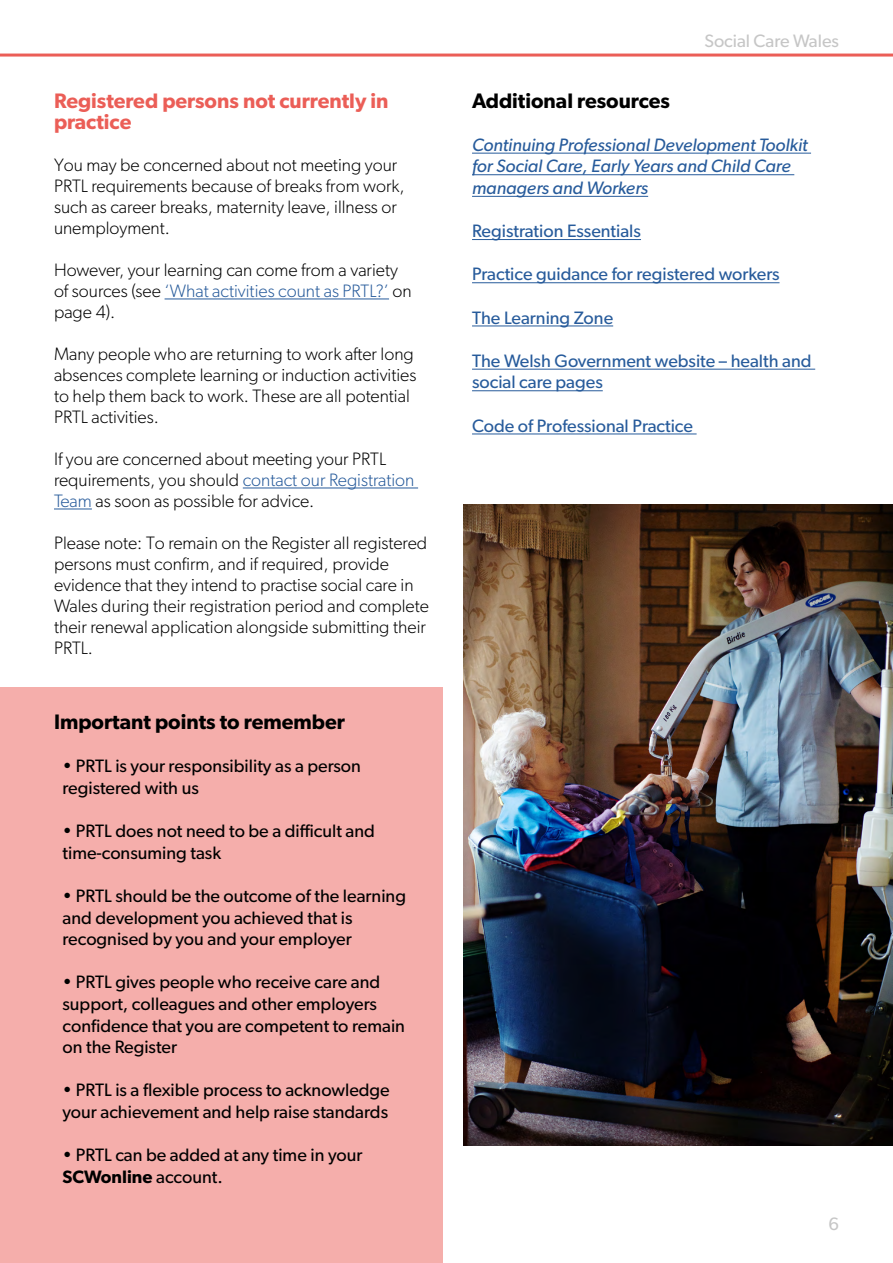
<style>
.page{position:relative;width:893px;height:1263px;background:#fff}
.page>*{position:absolute;margin:0;border:0;box-sizing:border-box;transform-origin:0 0}
.t1{font:600 21px "Gibson";color:#000}
.t2{font:600 21px/21px "Gibson";color:#eb5e57}
.t3{font:300 18px/21px "Gibson";color:#000}
.t4{font:18px/21.6px "Gibson";color:#000}
.t5{font:18px/21.6px "Gibson";color:#275b9b}
.t6{font:italic 18px/21.6px "Gibson";color:#275b9b}
.t7{font:18px "Gibson";color:#c6c6c6}
.s1{color:#275b9b}
.s2{font-weight:600}
</style>
<div class="page">
<div style="left:0;top:687px;width:442px;height:576px;background:#f5aeab"></div>
<hr style="left:0;top:54px;width:893px;height:3px;background:#eb5e57">
<hr style="left:165px;top:299px;width:224px;height:1px;background:#275b9b">
<hr style="left:243px;top:488px;width:175px;height:1px;background:#275b9b">
<hr style="left:54px;top:509px;width:38px;height:1px;background:#275b9b">
<hr style="left:472px;top:153px;width:339px;height:1px;background:#275b9b">
<hr style="left:472px;top:174px;width:322px;height:1px;background:#275b9b">
<hr style="left:472px;top:196px;width:176px;height:1px;background:#275b9b">
<hr style="left:472px;top:239px;width:169px;height:1px;background:#275b9b">
<hr style="left:472px;top:282px;width:307px;height:1px;background:#275b9b">
<hr style="left:472px;top:326px;width:141px;height:1px;background:#275b9b">
<hr style="left:472px;top:369px;width:343px;height:1px;background:#275b9b">
<hr style="left:472px;top:390px;width:131px;height:1px;background:#275b9b">
<hr style="left:472px;top:434px;width:225px;height:1px;background:#275b9b">
<img style="left:464px;top:505px;width:429px;height:640px">
<p class="t2" style="left:54px;top:89px;width:336px">Registered persons not currently in practice</p>
<p class="t3" style="left:54px;top:154px;width:352px">You may be concerned about not meeting your PRTL requirements because of breaks from work, such as career breaks, maternity leave, illness or unemployment.</p>
<p class="t3" style="left:54px;top:259px;width:359px">However, your learning can come from a variety of sources (see <span class="s1">‘What activities count as PRTL?’</span> on page 4).</p>
<p class="t3" style="left:54px;top:343px;width:364px">Many people who are returning to work after long absences complete learning or induction activities to help them back to work. These are all potential PRTL activities.</p>
<p class="t3" style="left:54px;top:448px;width:362px">If you are concerned about meeting your PRTL requirements, you should <span class="s1">contact our Registration<br>Team</span> as soon as possible for advice.</p>
<p class="t3" style="left:54px;top:532px;width:376px">Please note: To remain on the Register all registered persons must confirm, and if required, provide evidence that they intend to practise social care in Wales during their registration period and complete their renewal application alongside submitting their PRTL.</p>
<p class="t1" style="left:54px;top:709px;width:292px">Important points to remember</p>
<p class="t4" style="left:63px;top:755px;width:300px">• PRTL is your responsibility as a person registered with us</p>
<p class="t4" style="left:63px;top:820px;width:314px">• PRTL does not need to be a difficult and time-consuming task</p>
<p class="t4" style="left:63px;top:885px;width:345px">• PRTL should be the outcome of the learning and development you achieved that is recognised by you and your employer</p>
<p class="t4" style="left:63px;top:971px;width:344px">• PRTL gives people who receive care and support, colleagues and other employers confidence that you are competent to remain on the Register</p>
<p class="t4" style="left:63px;top:1079px;width:329px">• PRTL is a flexible process to acknowledge your achievement and help raise standards</p>
<p class="t4" style="left:63px;top:1144px;width:301px">• PRTL can be added at any time in your<br><span class="s2">SCWonline</span> account.</p>
<p class="t7" style="left:704px;top:30px;width:136px">Social Care Wales</p>
<p class="t1" style="left:472px;top:88px;width:199px">Additional resources</p>
<p class="t6" style="left:472px;top:133px;width:337px">Continuing Professional Development Toolkit for Social Care, Early Years and Child Care managers and Workers</p>
<p class="t5" style="left:472px;top:220px;width:170px">Registration Essentials</p>
<p class="t5" style="left:472px;top:263px;width:309px">Practice guidance for registered workers</p>
<p class="t5" style="left:472px;top:306px;width:143px">The Learning Zone</p>
<p class="t5" style="left:472px;top:349px;width:341px">The Welsh Government website – health and social care pages</p>
<p class="t5" style="left:472px;top:414px;width:222px">Code of Professional Practice</p>
<p class="t7" style="left:828px;top:1213px;width:12px">6</p>
</div>
